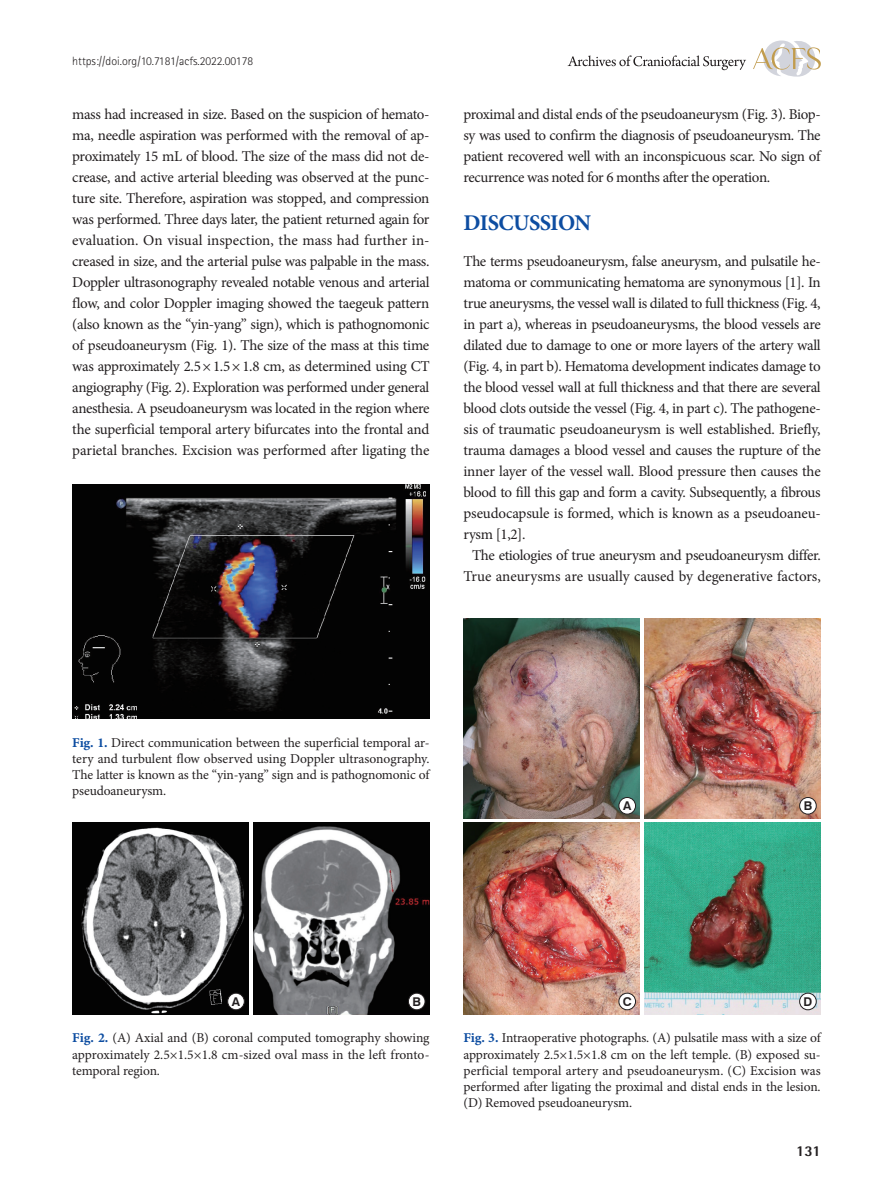
<style>
.page{position:relative;width:893px;height:1191px;background:#fff}
.page>*{position:absolute;margin:0;border:0;box-sizing:border-box;transform-origin:0 0}
.대제목{font:700 22.5px "Minion Pro";letter-spacing:-.025em;color:#0d4da1}
.본문_0{font:15px/21px "Minion Pro";letter-spacing:-.015em;color:#231f20;text-align:justify}
.본문{font:15px/21px "Minion Pro";letter-spacing:-.015em;color:#231f20;text-align:center}
.t1{font:800 15px "Rotis Semi Sans Std";color:#231f20}
.표그림제목{font:13.5px/16.2px "Minion Pro";letter-spacing:-.01em;color:#231f20;text-align:justify}
.t2{font:700 12.15px "Swiss 721 BT";color:#231f20}
.t3{font:300 12px "Rotis Sans Serif Std";color:#231f20}
.s1{font-family:"Minion Pro Bold Capt";color:#0d4da1}
</style>
<div class="page">
<svg style="left:753px;top:40px;width:68px;height:37px"></svg>
<svg style="left:568px;top:55px;width:178px;height:15px"></svg>
<img style="left:72px;top:484px;width:357px;height:234px">
<img style="left:72px;top:823px;width:177px;height:191px">
<img style="left:463px;top:823px;width:177px;height:191px">
<img style="left:463px;top:618px;width:177px;height:200px">
<img style="left:253px;top:823px;width:176px;height:191px">
<img style="left:644px;top:823px;width:177px;height:191px">
<img style="left:644px;top:618px;width:177px;height:200px">
<div style="left:228px;top:993px;width:16px;height:16px;background:#fff;border-radius:50%"></div>
<div style="left:227px;top:993px;width:17px;height:17px;border:1px solid #231f20;border-radius:50%"></div>
<div style="left:619px;top:993px;width:16px;height:16px;background:#fff;border-radius:50%"></div>
<div style="left:619px;top:993px;width:17px;height:17px;border:1px solid #231f20;border-radius:50%"></div>
<div style="left:619px;top:797px;width:16px;height:17px;background:#fff;border-radius:50%"></div>
<div style="left:619px;top:797px;width:17px;height:17px;border:1px solid #231f20;border-radius:50%"></div>
<div style="left:408px;top:993px;width:17px;height:16px;background:#fff;border-radius:50%"></div>
<div style="left:408px;top:993px;width:17px;height:17px;border:1px solid #231f20;border-radius:50%"></div>
<div style="left:800px;top:993px;width:16px;height:16px;background:#fff;border-radius:50%"></div>
<div style="left:799px;top:993px;width:17px;height:17px;border:1px solid #231f20;border-radius:50%"></div>
<div style="left:800px;top:797px;width:16px;height:17px;background:#fff;border-radius:50%"></div>
<div style="left:799px;top:797px;width:17px;height:17px;border:1px solid #231f20;border-radius:50%"></div>
<p class="t3" style="left:72px;top:54px;width:182px">https://doi.org/10.7181/acfs.2022.00178</p>
<p class="본문_0" style="left:72px;top:103px;width:359px">mass had increased in size. Based on the suspicion of hemato&shy;ma, needle aspiration was performed with the removal of ap&shy;proximately 15 mL of blood. The size of the mass did not de&shy;crease, and active arterial bleeding was observed at the punc&shy;ture site. Therefore, aspiration was stopped, and compression was performed. Three days later, the patient returned again for evaluation. On visual inspection, the mass had further in&shy;creased in size, and the arterial pulse was palpable in the mass.<br>Doppler ultrasonography revealed notable venous and arterial flow, and color Doppler imaging showed the taegeuk pattern (also known as the “yin-yang” sign), which is pathognomonic of pseudoaneurysm (Fig. 1). The size of the mass at this time was approximately 2.5× 1.5× 1.8 cm, as determined using CT angiography (Fig. 2). Exploration was performed under general anesthesia. A pseudoaneurysm was located in the region where the superficial temporal artery bifurcates into the frontal and parietal branches. Excision was performed after ligating the</p>
<p class="본문_0" style="left:463px;top:103px;width:359px">proximal and distal ends of the pseudoaneurysm (Fig. 3). Biop&shy;sy was used to confirm the diagnosis of pseudoaneurysm. The patient recovered well with an inconspicuous scar. No sign of recurrence was noted for 6 months after the operation.</p>
<p class="대제목" style="left:463px;top:207px;width:129px">DISCUSSION</p>
<p class="본문_0" style="left:463px;top:250px;width:359px">The terms pseudoaneurysm, false aneurysm, and pulsatile he&shy;matoma or communicating hematoma are synonymous [1]. In true aneurysms, the vessel wall is dilated to full thickness (Fig. 4, in part a), whereas in pseudoaneurysms, the blood vessels are dilated due to damage to one or more layers of the artery wall (Fig. 4, in part b). Hematoma development indicates damage to the blood vessel wall at full thickness and that there are several blood clots outside the vessel (Fig. 4, in part c). The pathogene&shy;sis of traumatic pseudoaneurysm is well established. Briefly, trauma damages a blood vessel and causes the rupture of the inner layer of the vessel wall. Blood pressure then causes the blood to fill this gap and form a cavity. Subsequently, a fibrous pseudocapsule is formed, which is known as a pseudoaneu&shy;rysm [1,2].</p>
<p class="본문" style="left:463px;top:544px;width:359px">The etiologies of true aneurysm and pseudoaneurysm differ.<br>True aneurysms are usually caused by degenerative factors,</p>
<p class="표그림제목" style="left:72px;top:734px;width:359px"><span class="s1">Fig. 1.</span> Direct communication between the superficial temporal ar&shy;tery and turbulent flow observed using Doppler ultrasonography.<br>The latter is known as the “yin-yang” sign and is pathognomonic of pseudoaneurysm.</p>
<p class="t2" style="left:623px;top:798px;width:10px">A</p>
<p class="t2" style="left:804px;top:798px;width:10px">B</p>
<p class="t2" style="left:232px;top:994px;width:10px">A</p>
<p class="t2" style="left:623px;top:994px;width:10px">C</p>
<p class="t2" style="left:412px;top:994px;width:10px">B</p>
<p class="t2" style="left:803px;top:994px;width:10px">D</p>
<p class="표그림제목" style="left:72px;top:1030px;width:359px"><span class="s1">Fig. 2.</span> (A) Axial and (B) coronal computed tomography showing approximately 2.5×1.5×1.8 cm-sized oval mass in the left fronto&shy;temporal region.</p>
<p class="표그림제목" style="left:463px;top:1030px;width:359px"><span class="s1">Fig. 3.</span> Intraoperative photographs. (A) pulsatile mass with a size of approximately 2.5×1.5×1.8 cm on the left temple. (B) exposed su&shy;perficial temporal artery and pseudoaneurysm. (C) Excision was performed after ligating the proximal and distal ends in the lesion. (D) Removed pseudoaneurysm.</p>
<p class="t1" style="left:796px;top:1141px;width:26px">131</p>
</div>
